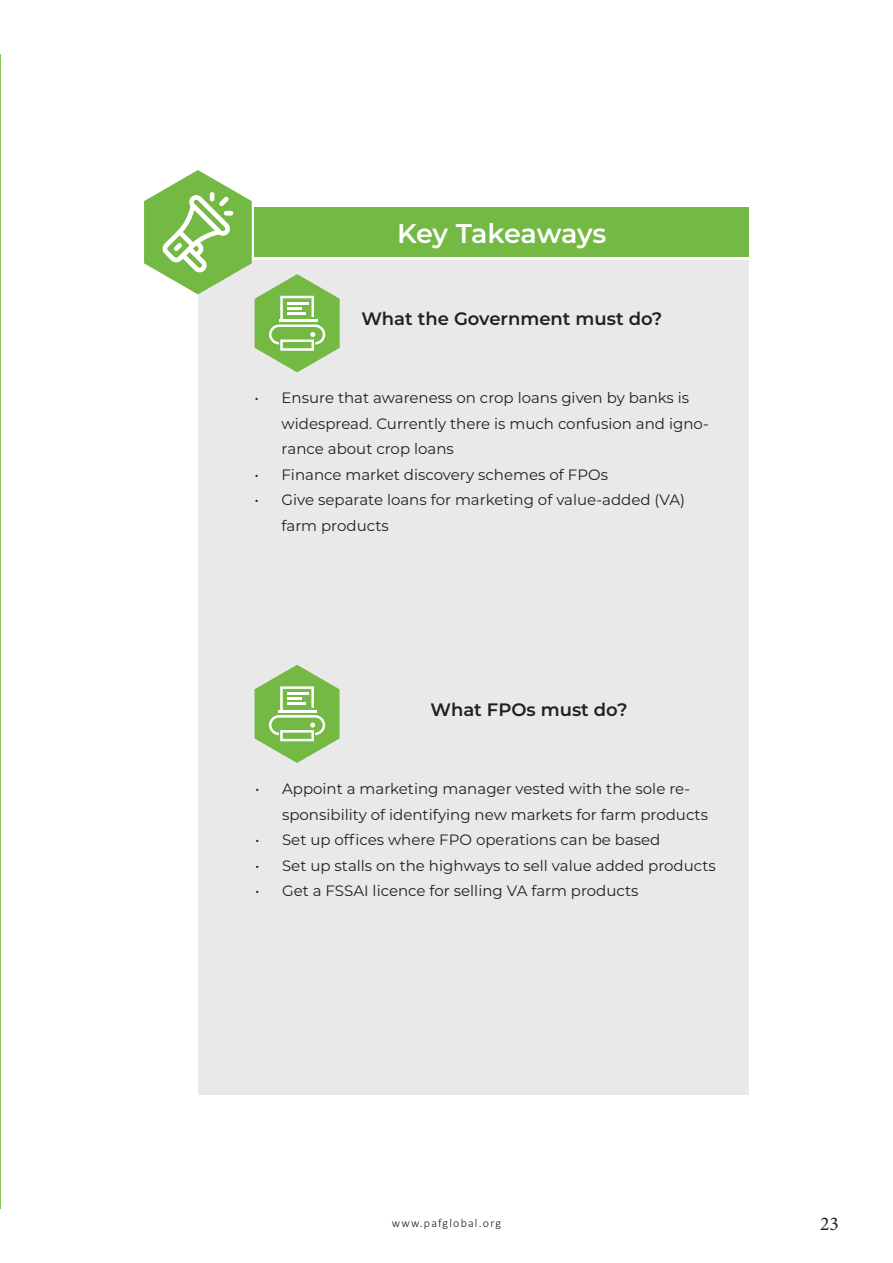
<style>
.page{position:relative;width:893px;height:1263px;background:#fff}
.page>*{position:absolute;margin:0;border:0;box-sizing:border-box;transform-origin:0 0}
.t1{font:600 27px "Montserrat";letter-spacing:-.015em;color:#fff}
.t2{font:19.5px "Minion Pro";color:#231f20}
.t3{font:600 18px "Montserrat";color:#231f20}
.t4{font:15px/25.5px "Montserrat";color:#231f20}
.t5{font:300 12px "Calibri";letter-spacing:.1em;color:#231f20}
</style>
<div class="page">
<hr style="left:0;top:54px;width:1px;height:1155px;background:#88c460">
<div style="left:255px;top:208px;width:494px;height:49px;background:#73b943"></div>
<div style="left:198px;top:260px;width:550px;height:834px;background:#e9e9e9"></div>
<svg style="left:144px;top:170px;width:196px;height:202px"></svg>
<svg style="left:255px;top:665px;width:85px;height:98px"></svg>
<p class="t1" style="left:397px;top:214px;width:211px">Key Takeaways</p>
<p class="t3" style="left:361px;top:306px;width:302px">What the Government must do?</p>
<p class="t4" style="left:282px;top:385px;width:429px;text-indent:-27px">• Ensure that awareness on crop loans given by banks is widespread. Currently there is much confusion and igno&shy;rance about crop loans</p>
<p class="t4" style="left:255px;top:461px;width:355px">• Finance market discovery schemes of FPOs</p>
<p class="t4" style="left:282px;top:487px;width:405px;text-indent:-27px">• Give separate loans for marketing of value-added (VA) farm products</p>
<p class="t3" style="left:430px;top:697px;width:199px">What FPOs must do?</p>
<p class="t4" style="left:282px;top:775px;width:427px;text-indent:-27px">• Appoint a marketing manager vested with the sole re&shy;sponsibility of identifying new markets for farm products</p>
<p class="t4" style="left:255px;top:826px;width:407px">• Set up offices where FPO operations can be based</p>
<p class="t4" style="left:255px;top:852px;width:462px">• Set up stalls on the highways to sell value added products</p>
<p class="t4" style="left:255px;top:877px;width:385px">• Get a FSSAI licence for selling VA farm products</p>
<p class="t5" style="left:392px;top:1215px;width:111px">www.pafglobal.org</p>
<h2 class="t2" style="left:820px;top:1210px;width:20px">23</h2>
</div>
